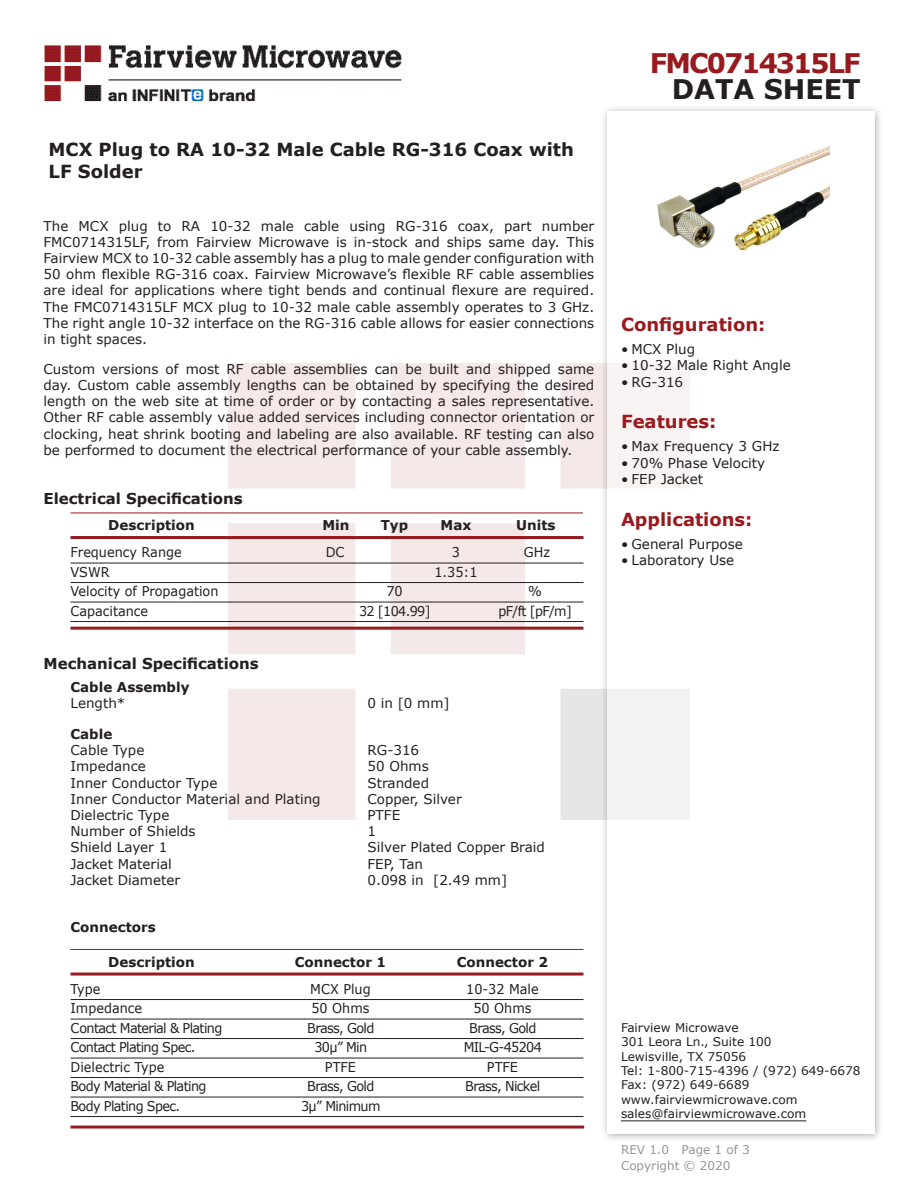
<style>
.page{position:relative;width:918px;height:1188px;background:#fff}
.page>*{position:absolute;margin:0;border:0;box-sizing:border-box;transform-origin:0 0}
.FM{font:700 27px "Verdana";letter-spacing:-.07em;color:#981a1e}
.t1{font:700 27px "Verdana";color:#231f20}
.Web_Description_Para{font:700 18px/21.6px "Verdana";color:#231f20}
.Head1{font:700 18px "Verdana";color:#981a1e}
.Applications_Header{font:700 18px "Verdana";color:#981a1e}
.Head1-2{font:700 15px "Verdana";color:#231f20}
.MarketingDescription{font:13.5px/16.2px "Verdana";color:#231f20;text-align:justify}
.Specs_Para{font:13.5px "Verdana";color:#231f20}
.Table_Body_Connector{font:13.5px "Verdana";letter-spacing:-.05em;color:#231f20;scale:.95 1}
.Table-Body{font:13.5px "Verdana";color:#231f20;scale:.95 1}
.Table_Header_Connect{font:700 13.5px "Verdana";color:#231f20}
.Table-Header{font:700 13.5px "Verdana";color:#231f20}
.Table_Body_Connector-2{font:13.5px "Verdana";color:#231f20;scale:.95 1}
.Head3{font:700 13.5px "Verdana";color:#231f20}
.Head2{font:700 13.5px "Verdana";color:#231f20}
.FM_Info{font:12px "Verdana";color:#231f20}
.REV_Info{font:12px "Verdana";color:#939598}
</style>
<div class="page">
<img style="left:44px;top:45px;width:358px;height:57px">
<div style="left:600px;top:104px;width:284px;height:1039px;background:#231f20;opacity:.75"></div>
<div style="left:608px;top:111px;width:267px;height:1023px;background:#fff"></div>
<hr style="left:70px;top:513px;width:513px;height:1px;background:#981a1e">
<hr style="left:70px;top:536px;width:514px;height:3px;background:#981a1e">
<hr style="left:70px;top:563px;width:514px;height:1px;background:#231f20">
<hr style="left:70px;top:582px;width:514px;height:1px;background:#231f20">
<hr style="left:70px;top:602px;width:514px;height:1px;background:#231f20">
<hr style="left:70px;top:621px;width:514px;height:1px;background:#231f20">
<hr style="left:70px;top:627px;width:514px;height:3px;background:#981a1e">
<hr style="left:70px;top:949px;width:514px;height:1px;background:#981a1e">
<hr style="left:70px;top:973px;width:514px;height:3px;background:#981a1e">
<hr style="left:70px;top:999px;width:514px;height:1px;background:#231f20">
<hr style="left:70px;top:1019px;width:514px;height:1px;background:#231f20">
<hr style="left:70px;top:1038px;width:514px;height:1px;background:#231f20">
<hr style="left:70px;top:1058px;width:514px;height:1px;background:#231f20">
<hr style="left:70px;top:1077px;width:514px;height:1px;background:#231f20">
<hr style="left:70px;top:1097px;width:514px;height:1px;background:#231f20">
<hr style="left:70px;top:1116px;width:514px;height:1px;background:#231f20">
<hr style="left:70px;top:1126px;width:514px;height:3px;background:#981a1e">
<hr style="left:621px;top:1120px;width:185px;height:1px;background:#231f20">
<img style="left:657px;top:146px;width:173px;height:105px">
<p class="Web_Description_Para" style="left:49px;top:139px;width:527px">MCX Plug to RA 10-32 Male Cable RG-316 Coax with<br>LF Solder</p>
<p class="MarketingDescription" style="left:44px;top:217px;width:552px">The MCX plug to RA 10-32 male cable using RG-316 coax, part number FMC0714315LF, from Fairview Microwave is in-stock and ships same day. This Fairview MCX to 10-32 cable assembly has a plug to male gender configuration with 50 ohm flexible RG-316 coax. Fairview Microwave’s flexible RF cable assemblies are ideal for applications where tight bends and continual flexure are required.<br>The FMC0714315LF MCX plug to 10-32 male cable assembly operates to 3 GHz.<br>The right angle 10-32 interface on the RG-316 cable allows for easier connections in tight spaces.</p>
<p class="MarketingDescription" style="left:44px;top:361px;width:552px">Custom versions of most RF cable assemblies can be built and shipped same day. Custom cable assembly lengths can be obtained by specifying the desired length on the web site at time of order or by contacting a sales representative.<br>Other RF cable assembly value added services including connector orientation or clocking, heat shrink booting and labeling are also available. RF testing can also be performed to document the electrical performance of your cable assembly.</p>
<p class="Head1-2" style="left:44px;top:488px;width:201px">Electrical Specifications</p>
<p class="Table-Header" style="left:108px;top:516px;width:88px">Description</p>
<p class="Table-Header" style="left:322px;top:516px;width:29px">Min</p>
<p class="Table-Header" style="left:381px;top:516px;width:29px">Typ</p>
<p class="Table-Header" style="left:441px;top:516px;width:32px">Max</p>
<p class="Table-Header" style="left:516px;top:516px;width:41px">Units</p>
<p class="Table-Body" style="left:70px;top:543px;width:119px">Frequency Range</p>
<p class="Table-Body" style="left:326px;top:543px;width:21px">DC</p>
<p class="Table-Body" style="left:452px;top:543px;width:10px">3</p>
<p class="Table-Body" style="left:524px;top:543px;width:29px">GHz</p>
<p class="Table-Body" style="left:70px;top:562px;width:43px">VSWR</p>
<p class="Table-Body" style="left:434px;top:562px;width:47px">1.35:1</p>
<p class="Table-Body" style="left:70px;top:582px;width:157px">Velocity of Propagation</p>
<p class="Table-Body" style="left:386px;top:582px;width:19px">70</p>
<p class="Table-Body" style="left:528px;top:582px;width:16px">%</p>
<p class="Table-Body" style="left:70px;top:601px;width:83px">Capacitance</p>
<p class="Table-Body" style="left:359px;top:601px;width:77px">32 [104.99]</p>
<p class="Table-Body" style="left:498px;top:601px;width:79px">pF/ft [pF/m]</p>
<p class="Head1-2" style="left:44px;top:653px;width:217px">Mechanical Specifications</p>
<p class="Head3" style="left:70px;top:677px;width:121px">Cable Assembly</p>
<p class="Specs_Para" style="left:70px;top:694px;width:56px">Length*</p>
<p class="Specs_Para" style="left:368px;top:694px;width:84px">0 in [0 mm]</p>
<p class="Head3" style="left:70px;top:725px;width:43px">Cable</p>
<p class="Specs_Para" style="left:70px;top:741px;width:75px">Cable Type</p>
<p class="Specs_Para" style="left:368px;top:741px;width:53px">RG-316</p>
<p class="Specs_Para" style="left:70px;top:757px;width:77px">Impedance</p>
<p class="Specs_Para" style="left:368px;top:757px;width:63px">50 Ohms</p>
<p class="Specs_Para" style="left:70px;top:773px;width:148px">Inner Conductor Type</p>
<p class="Specs_Para" style="left:368px;top:773px;width:63px">Stranded</p>
<p class="Specs_Para" style="left:70px;top:790px;width:252px">Inner Conductor Material and Plating</p>
<p class="Specs_Para" style="left:368px;top:790px;width:96px">Copper, Silver</p>
<p class="Specs_Para" style="left:70px;top:806px;width:100px">Dielectric Type</p>
<p class="Specs_Para" style="left:368px;top:806px;width:34px">PTFE</p>
<p class="Specs_Para" style="left:70px;top:822px;width:127px">Number of Shields</p>
<p class="Specs_Para" style="left:368px;top:822px;width:10px">1</p>
<p class="Specs_Para" style="left:70px;top:838px;width:98px">Shield Layer 1</p>
<p class="Specs_Para" style="left:368px;top:838px;width:179px">Silver Plated Copper Braid</p>
<p class="Specs_Para" style="left:70px;top:854px;width:103px">Jacket Material</p>
<p class="Specs_Para" style="left:368px;top:854px;width:57px">FEP, Tan</p>
<p class="Specs_Para" style="left:70px;top:871px;width:111px">Jacket Diameter</p>
<p class="Specs_Para" style="left:368px;top:871px;width:141px">0.098 in [2.49 mm]</p>
<p class="Head2" style="left:70px;top:918px;width:87px">Connectors</p>
<p class="Table_Header_Connect" style="left:108px;top:952px;width:88px">Description</p>
<p class="Table_Header_Connect" style="left:295px;top:952px;width:93px">Connector 1</p>
<p class="Table_Header_Connect" style="left:457px;top:952px;width:93px">Connector 2</p>
<p class="Table_Body_Connector" style="left:70px;top:979px;width:33px">Type</p>
<p class="Table_Body_Connector" style="left:310px;top:979px;width:65px">MCX Plug</p>
<p class="Table_Body_Connector" style="left:466px;top:979px;width:78px">10-32 Male</p>
<p class="Table_Body_Connector-2" style="left:70px;top:999px;width:77px">Impedance</p>
<p class="Table_Body_Connector" style="left:311px;top:999px;width:63px">50 Ohms</p>
<p class="Table_Body_Connector" style="left:473px;top:999px;width:63px">50 Ohms</p>
<p class="Table_Body_Connector" style="left:70px;top:1018px;width:161px">Contact Material &amp; Plating</p>
<p class="Table_Body_Connector" style="left:307px;top:1018px;width:72px">Brass, Gold</p>
<p class="Table_Body_Connector" style="left:469px;top:1018px;width:72px">Brass, Gold</p>
<p class="Table_Body_Connector" style="left:70px;top:1038px;width:133px">Contact Plating Spec.</p>
<p class="Table_Body_Connector" style="left:314px;top:1038px;width:57px">30µ” Min</p>
<p class="Table_Body_Connector" style="left:464px;top:1038px;width:84px">MIL-G-45204</p>
<p class="Table_Body_Connector-2" style="left:70px;top:1057px;width:100px">Dielectric Type</p>
<p class="Table_Body_Connector" style="left:325px;top:1057px;width:34px">PTFE</p>
<p class="Table_Body_Connector" style="left:487px;top:1057px;width:34px">PTFE</p>
<p class="Table_Body_Connector" style="left:70px;top:1077px;width:145px">Body Material &amp; Plating</p>
<p class="Table_Body_Connector" style="left:307px;top:1077px;width:72px">Brass, Gold</p>
<p class="Table_Body_Connector" style="left:465px;top:1077px;width:80px">Brass, Nickel</p>
<p class="Table_Body_Connector" style="left:70px;top:1096px;width:117px">Body Plating Spec.</p>
<p class="Table_Body_Connector" style="left:301px;top:1096px;width:85px">3µ” Minimum</p>
<p class="FM" style="left:650px;top:44px;width:213px">FMC0714315LF</p>
<p class="t1" style="left:672px;top:70px;width:191px">DATA SHEET</p>
<p class="Head1" style="left:621px;top:312px;width:146px">Configuration:</p>
<p class="MarketingDescription" style="left:621px;top:341px;width:76px">• MCX Plug</p>
<p class="MarketingDescription" style="left:621px;top:357px;width:171px">• 10-32 Male Right Angle</p>
<p class="MarketingDescription" style="left:621px;top:373px;width:64px">• RG-316</p>
<p class="Head1" style="left:621px;top:409px;width:97px">Features:</p>
<p class="MarketingDescription" style="left:621px;top:438px;width:160px">• Max Frequency 3 GHz</p>
<p class="MarketingDescription" style="left:621px;top:454px;width:146px">• 70% Phase Velocity</p>
<p class="MarketingDescription" style="left:621px;top:471px;width:84px">• FEP Jacket</p>
<p class="Applications_Header" style="left:621px;top:506px;width:133px">Applications:</p>
<p class="MarketingDescription" style="left:621px;top:535px;width:123px">• General Purpose</p>
<p class="MarketingDescription" style="left:621px;top:552px;width:115px">• Laboratory Use</p>
<p class="FM_Info" style="left:621px;top:1019px;width:119px">Fairview Microwave</p>
<p class="FM_Info" style="left:621px;top:1034px;width:152px">301 Leora Ln., Suite 100</p>
<p class="FM_Info" style="left:621px;top:1048px;width:127px">Lewisville, TX 75056</p>
<p class="FM_Info" style="left:621px;top:1062px;width:241px">Tel: 1-800-715-4396 / (972) 649-6678</p>
<p class="FM_Info" style="left:621px;top:1077px;width:130px">Fax: (972) 649-6689</p>
<p class="FM_Info" style="left:621px;top:1091px;width:178px">www.fairviewmicrowave.com</p>
<p class="FM_Info" style="left:621px;top:1106px;width:187px">sales@fairviewmicrowave.com</p>
<p class="REV_Info" style="left:621px;top:1141px;width:130px">REV 1.0 Page 1 of 3</p>
<p class="REV_Info" style="left:621px;top:1157px;width:111px">Copyright © 2020</p>
</div>
